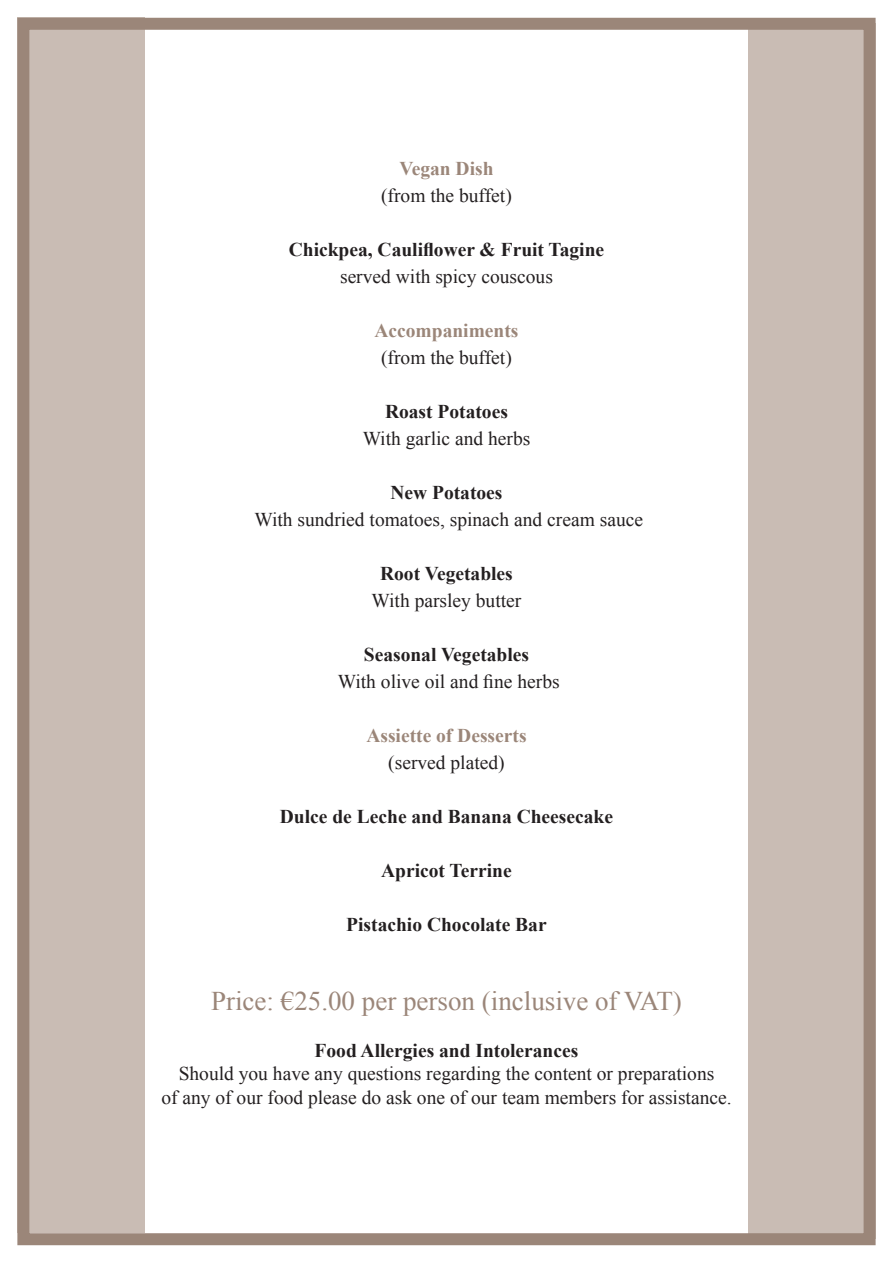
<style>
.page{position:relative;width:893px;height:1263px;background:#fff}
.page>*{position:absolute;margin:0;border:0;box-sizing:border-box;transform-origin:0 0}
.t1{font:27px "Times New Roman";color:#9b8679}
.t2{font:19.5px/23.4px "Times New Roman";color:#231f20;text-align:center}
.t3{font:700 19.5px "Times New Roman";color:#231f20}
.t4{font:700 19.5px "Times New Roman";color:#9b8679}
</style>
<div class="page">
<div style="left:17px;top:18px;width:128px;height:1215px;background:#c9bcb4"></div>
<div style="left:748px;top:24px;width:128px;height:1215px;background:#c9bcb4"></div>
<div style="left:17px;top:18px;width:859px;height:1227px;border:12px solid #9b8679"></div>
<p class="t4" style="left:399px;top:155px;width:96px">Vegan Dish</p>
<p class="t2" style="left:381px;top:183px;width:132px">(from the buffet)</p>
<p class="t3" style="left:289px;top:236px;width:317px">Chickpea, Cauliflower &amp; Fruit Tagine</p>
<p class="t2" style="left:340px;top:264px;width:214px">served with spicy couscous</p>
<p class="t4" style="left:374px;top:317px;width:146px">Accompaniments</p>
<p class="t2" style="left:381px;top:345px;width:132px">(from the buffet)</p>
<p class="t3" style="left:385px;top:398px;width:124px">Roast Potatoes</p>
<p class="t2" style="left:363px;top:426px;width:169px">With garlic and herbs</p>
<p class="t3" style="left:390px;top:479px;width:114px">New Potatoes</p>
<p class="t2" style="left:254px;top:507px;width:390px">With sundried tomatoes, spinach and cream sauce</p>
<p class="t3" style="left:380px;top:560px;width:134px">Root Vegetables</p>
<p class="t2" style="left:372px;top:588px;width:151px">With parsley butter</p>
<p class="t3" style="left:364px;top:641px;width:167px">Seasonal Vegetables</p>
<p class="t2" style="left:338px;top:669px;width:223px">With olive oil and fine herbs</p>
<p class="t4" style="left:366px;top:722px;width:162px">Assiette of Desserts</p>
<p class="t2" style="left:388px;top:750px;width:118px">(served plated)</p>
<p class="t3" style="left:280px;top:803px;width:335px">Dulce de Leche and Banana Cheesecake</p>
<p class="t3" style="left:381px;top:857px;width:132px">Apricot Terrine</p>
<p class="t3" style="left:346px;top:911px;width:202px">Pistachio Chocolate Bar</p>
<h1 class="t1" style="left:211px;top:983px;width:472px">Price: €25.00 per person (inclusive of VAT)</h1>
<p class="t3" style="left:315px;top:1037px;width:265px">Food Allergies and Intolerances</p>
<p class="t2" style="left:161px;top:1062px;width:572px">Should you have any questions regarding the content or preparations<br>of any of our food please do ask one of our team members for assistance.</p>
</div>
